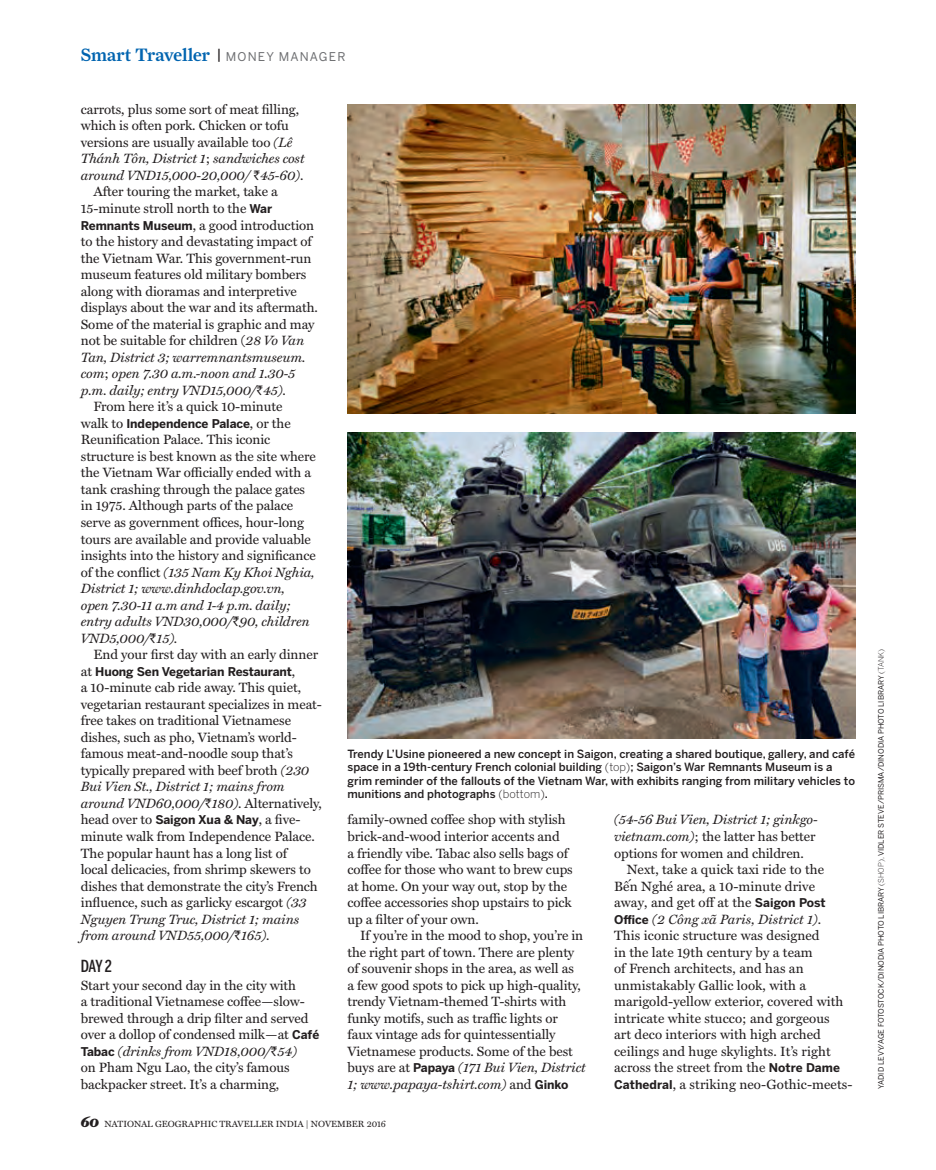
<style>
.page{position:relative;width:936px;height:1170px;background:#fff}
.page>*{position:absolute;margin:0;border:0;box-sizing:border-box;transform-origin:0 0}
.t1{font:500 18px "Farnham Display";color:#0164b0}
.t2{font:500 16.5px "Benton Sans Comp";color:#231f20}
.t3{font:13.5px/16.5px "Miller Text";letter-spacing:-.005em;color:#231f20}
.t4{font:italic 13.5px "Miller Text";letter-spacing:-.005em;color:#231f20}
.t5{font:700 12px "Benton Sans";letter-spacing:-.005em;color:#231f20}
.t6{font:500 11.25px/13.5px "Benton Sans";color:#231f20}
.t7{font:9px "Miller Text";color:#231f20}
.t8{font:7.5px "Benton Sans";color:#231f20}
.s1{font-family:"Stag";font-weight:400;font-size:16.5px;color:#231f20}
.s2{font-family:"Benton Sans";font-weight:400;font-size:12px;color:#6c6d70}
.s3{font-style:italic}
.s4{font-style:normal}
.s5{font-family:"Rupee";font-style:normal}
.s6{font-family:"Benton Sans";font-weight:700;font-size:12px}
.s7{font-family:"Miller Text";font-weight:400;font-size:13.5px}
.s8{font-family:"Rupee"}
.s9{font-weight:300}
.s10{font-family:"Farnham Display Black Ital OSF";font-size:15px}
</style>
<div class="page">
<img style="left:347px;top:104px;width:508px;height:309px">
<img style="left:347px;top:432px;width:508px;height:306px">
<h1 class="t1" style="left:81px;top:44px;width:266px">Smart Traveller <span class="s1">|</span> <span class="s2">MONEY MANAGER</span></h1>
<p class="t3" style="left:81px;top:101px;width:220px">carrots, plus some sort of meat filling,</p>
<p class="t3" style="left:81px;top:118px;width:209px">which is often pork. Chicken or tofu</p>
<p class="t3" style="left:81px;top:134px;width:213px">versions are usually available too <span class="s3">(Lê</span></p>
<p class="t4" style="left:81px;top:151px;width:225px">Thánh Tôn, District 1<span class="s4">;</span> sandwiches cost</p>
<p class="t4" style="left:81px;top:167px;width:224px">around VND15,000-20,000/ <span class="s5">`</span>45-60)<span class="s4">.</span></p>
<p class="t3" style="left:94px;top:184px;width:186px">After touring the market, take a</p>
<p class="t3" style="left:81px;top:200px;width:193px">15-minute stroll north to the <span class="s6">War</span></p>
<p class="t3" style="left:81px;top:217px;width:235px"><span class="s6">Remnants Museum</span>, a good introduction</p>
<p class="t3" style="left:81px;top:233px;width:232px">to the history and devastating impact of</p>
<p class="t3" style="left:81px;top:250px;width:232px">the Vietnam War. This government-run</p>
<p class="t3" style="left:81px;top:266px;width:227px">museum features old military bombers</p>
<p class="t3" style="left:81px;top:283px;width:217px">along with dioramas and interpretive</p>
<p class="t3" style="left:81px;top:299px;width:238px">displays about the war and its aftermath.</p>
<p class="t3" style="left:81px;top:316px;width:235px">Some of the material is graphic and may</p>
<p class="t3" style="left:81px;top:332px;width:225px">not be suitable for children (<span class="s3">28 Vo Van</span></p>
<p class="t4" style="left:81px;top:349px;width:226px">Tan, District 3; warremnantsmuseum.</p>
<p class="t4" style="left:81px;top:366px;width:216px">com<span class="s4">;</span> open 7.30 a.m.-noon and 1.30-5</p>
<p class="t4" style="left:81px;top:382px;width:207px">p.m. daily; entry VND15,000/<span class="s5">`</span>45).</p>
<p class="t3" style="left:94px;top:399px;width:190px">From here it’s a quick 10-minute</p>
<p class="t5" style="left:81px;top:416px;width:211px"><span class="s7">walk to</span> Independence Palace<span class="s7">, or the</span></p>
<p class="t3" style="left:81px;top:432px;width:236px">Reunification Palace. This iconic structure is best known as the site where the Vietnam War officially ended with a tank crashing through the palace gates in 1975. Although parts of the palace serve as government offices, hour-long tours are available and provide valuable insights into the history and significance of the conflict <span class="s3">(135 Nam Ky Khoi Nghia, District 1; www.dinhdoclap.gov.vn,<br>open 7.30-11 a.m and 1-4 p.m. daily; entry adults VND30,000/</span><span class="s8">`</span><span class="s3">90, children VND5,000/</span><span class="s8">`</span><span class="s3">15).</span></p>
<p class="t3" style="left:94px;top:646px;width:226px">End your first day with an early dinner</p>
<p class="t5" style="left:81px;top:664px;width:216px"><span class="s7">at</span> Huong Sen Vegetarian Restaurant<span class="s7">,</span></p>
<p class="t3" style="left:81px;top:679px;width:242px">a 10-minute cab ride away. This quiet, vegetarian restaurant specializes in meat&shy;free takes on traditional Vietnamese dishes, such as pho, Vietnam’s world&shy;famous meat-and-noodle soup that’s typically prepared with beef broth <span class="s3">(230<br>Bui Vien St., District 1; mains from around VND60,000/</span><span class="s8">`</span><span class="s3">180)</span>. Alternatively, head over to <span class="s6">Saigon Xua &amp; Nay</span>, a five&shy;minute walk from Independence Palace.<br>The popular haunt has a long list of<br>local delicacies, from shrimp skewers to dishes that demonstrate the city’s French influence, such as garlicky escargot <span class="s3">(33<br>Nguyen Trung Truc, District 1; mains from around VND55,000/</span><span class="s8">`</span><span class="s3">165).</span></p>
<p class="t2" style="left:81px;top:956px;width:33px">DAY 2</p>
<p class="t3" style="left:81px;top:977px;width:240px">Start your second day in the city with<br>a traditional Vietnamese coffee—slow&shy;brewed through a drip filter and served over a dollop of condensed milk—at <span class="s6">Café Tabac</span> <span class="s3">(drinks from VND18,000/</span><span class="s8">`</span><span class="s3">54)<br></span>on Pham Ngu Lao, the city’s famous backpacker street. It’s a charming,</p>
<p class="t6" style="left:347px;top:746px;width:509px">Trendy L’Usine pioneered a new concept in Saigon, creating a shared boutique, gallery, and café space in a 19th-century French colonial building <span class="s9">(top)</span>; Saigon’s War Remnants Museum is a grim reminder of the fallouts of the Vietnam War, with exhibits ranging from military vehicles to munitions and photographs <span class="s9">(bottom)</span>.</p>
<p class="t3" style="left:347px;top:811px;width:227px">family-owned coffee shop with stylish brick-and-wood interior accents and<br>a friendly vibe. Tabac also sells bags of coffee for those who want to brew cups at home. On your way out, stop by the coffee accessories shop upstairs to pick up a filter of your own.</p>
<p class="t3" style="left:347px;top:927px;width:240px;text-indent:13px">If you’re in the mood to shop, you’re in the right part of town. There are plenty of souvenir shops in the area, as well as<br>a few good spots to pick up high-quality, trendy Vietnam-themed T-shirts with funky motifs, such as traffic lights or faux vintage ads for quintessentially Vietnamese products. Some of the best buys are at <span class="s6">Papaya</span> <span class="s3">(171 Bui Vien, District 1; www.papaya-tshirt.com)</span> and <span class="s6">Ginko</span></p>
<p class="t3" style="left:614px;top:811px;width:205px"><span class="s3">(54-56 Bui Vien, District 1; ginkgo&shy;vietnam.com)</span>; the latter has better options for women and children.</p>
<p class="t3" style="left:614px;top:861px;width:240px;text-indent:13px">Next, take a quick taxi ride to the<br>Bê´n Nghé area, a 10-minute drive<br>away, and get off at the <span class="s6">Saigon Post Office</span> <span class="s3">(2 Công xã Paris, District 1)</span>.<br>This iconic structure was designed<br>in the late 19th century by a team<br>of French architects, and has an unmistakably Gallic look, with a marigold-yellow exterior, covered with intricate white stucco; and gorgeous<br>art deco interiors with high arched ceilings and huge skylights. It’s right across the street from the <span class="s6">Notre Dame Cathedral</span>, a striking neo-Gothic-meets-</p>
<p class="t7" style="left:81px;top:1119px;width:307px"><span class="s10">60</span> NATIONAL GEOGRAPHIC TRAVELLER INDIA | NOVEMBER 2016</p>
<p class="t8" style="left:876px;top:1089px;width:442px;rotate:-90deg">YADID LEVY/AGE FOTOSTOCK/DINODIA PHOTO LIBRARY <span class="s9">(SHOP),</span> VIDLER STEVE/PRISMA/DINODIA PHOTO LIBRARY <span class="s9">(TANK)</span></p>
</div>
